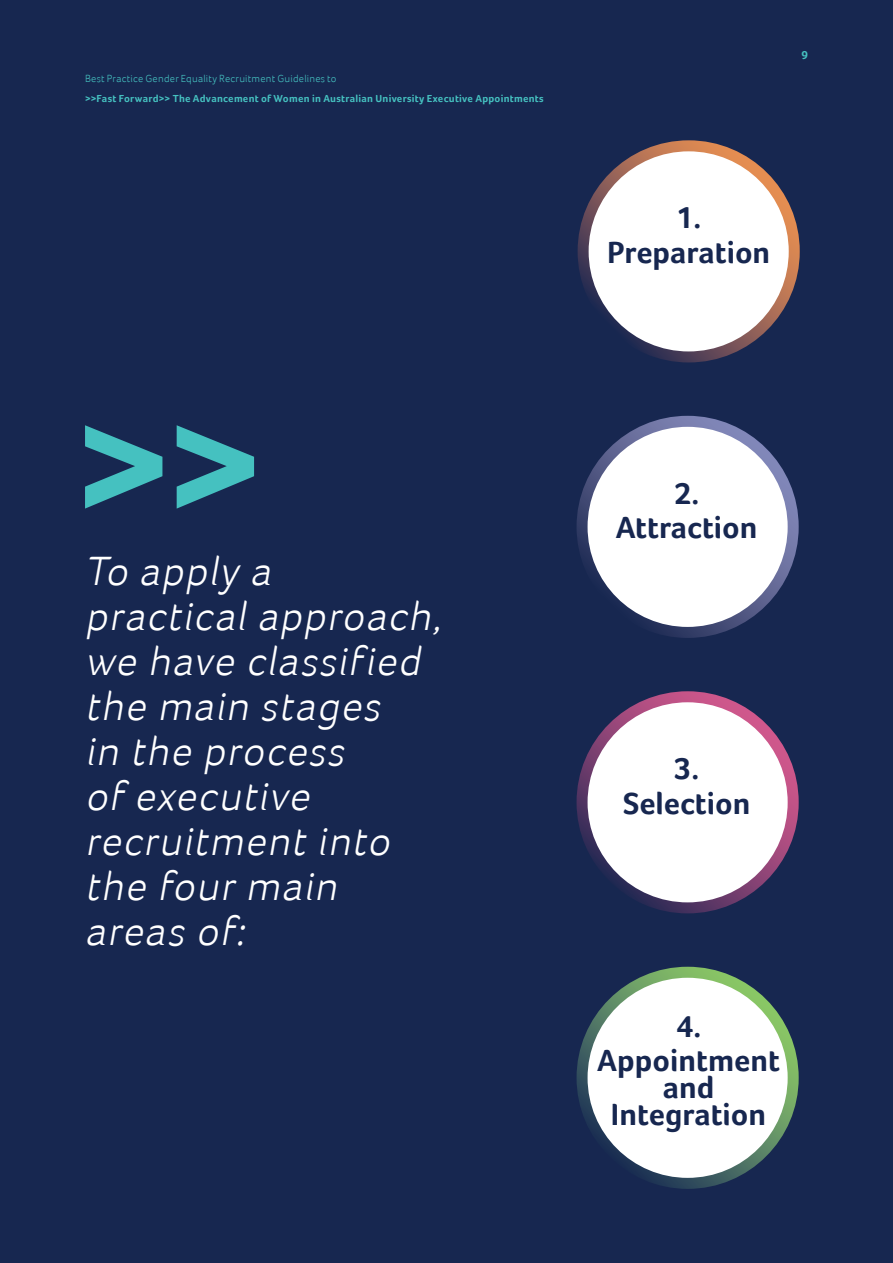
<style>
.page{position:relative;width:893px;height:1263px;background:#172750}
.page>*{position:absolute;margin:0;border:0;box-sizing:border-box;transform-origin:0 0}
.t1{font:italic 300 42px/45px "Foco";color:#fff}
.t2{font:700 31.5px/34.5px "Foco";color:#172750;text-align:center}
.t3{font:700 12px "Foco";color:#45c1c0}
.t4{font:700 10.5px "Foco";letter-spacing:.025em;color:#45c1c0}
.t5{font:300 10.5px "Foco";letter-spacing:.025em;color:#45c1c0}
</style>
<div class="page">
<svg style="left:85px;top:425px;width:169px;height:84px"></svg>
<div style="left:583px;top:146px;width:211px;height:211px;background:#fff;border-radius:50%"></div>
<div style="left:578px;top:140px;width:222px;height:222px;border:11px solid #fff;border-radius:50%"></div>
<div style="left:582px;top:421px;width:211px;height:211px;background:#fff;border-radius:50%"></div>
<div style="left:576px;top:416px;width:223px;height:222px;border:11px solid #fff;border-radius:50%"></div>
<div style="left:582px;top:697px;width:211px;height:211px;background:#fff;border-radius:50%"></div>
<div style="left:576px;top:691px;width:223px;height:222px;border:11px solid #fff;border-radius:50%"></div>
<div style="left:582px;top:972px;width:211px;height:211px;background:#fff;border-radius:50%"></div>
<div style="left:576px;top:967px;width:223px;height:222px;border:11px solid #fff;border-radius:50%"></div>
<p class="t5" style="left:85px;top:72px;width:253px">Best Practice Gender Equality Recruitment Guidelines to</p>
<p class="t4" style="left:85px;top:93px;width:460px">&gt;&gt;Fast Forward&gt;&gt; The Advancement of Women in Australian University Executive Appointments</p>
<p class="t3" style="left:801px;top:48px;width:8px">9</p>
<p class="t2" style="left:607px;top:200px;width:165px">1.<br>Preparation</p>
<p class="t1" style="left:85px;top:548px;width:366px">To apply a practical approach, we have classified the main stages<br>in the process<br>of executive recruitment into the four main areas of:</p>
<p class="t2" style="left:616px;top:476px;width:143px">2.<br>Attraction</p>
<p class="t2" style="left:623px;top:751px;width:129px">3.<br>Selection</p>
<p class="t2" style="left:597px;top:1009px;width:184px">4.<br>Appointment</p>
<p class="t2" style="left:611px;top:1074px;width:157px;line-height:27px">and<br>Integration</p>
</div>
